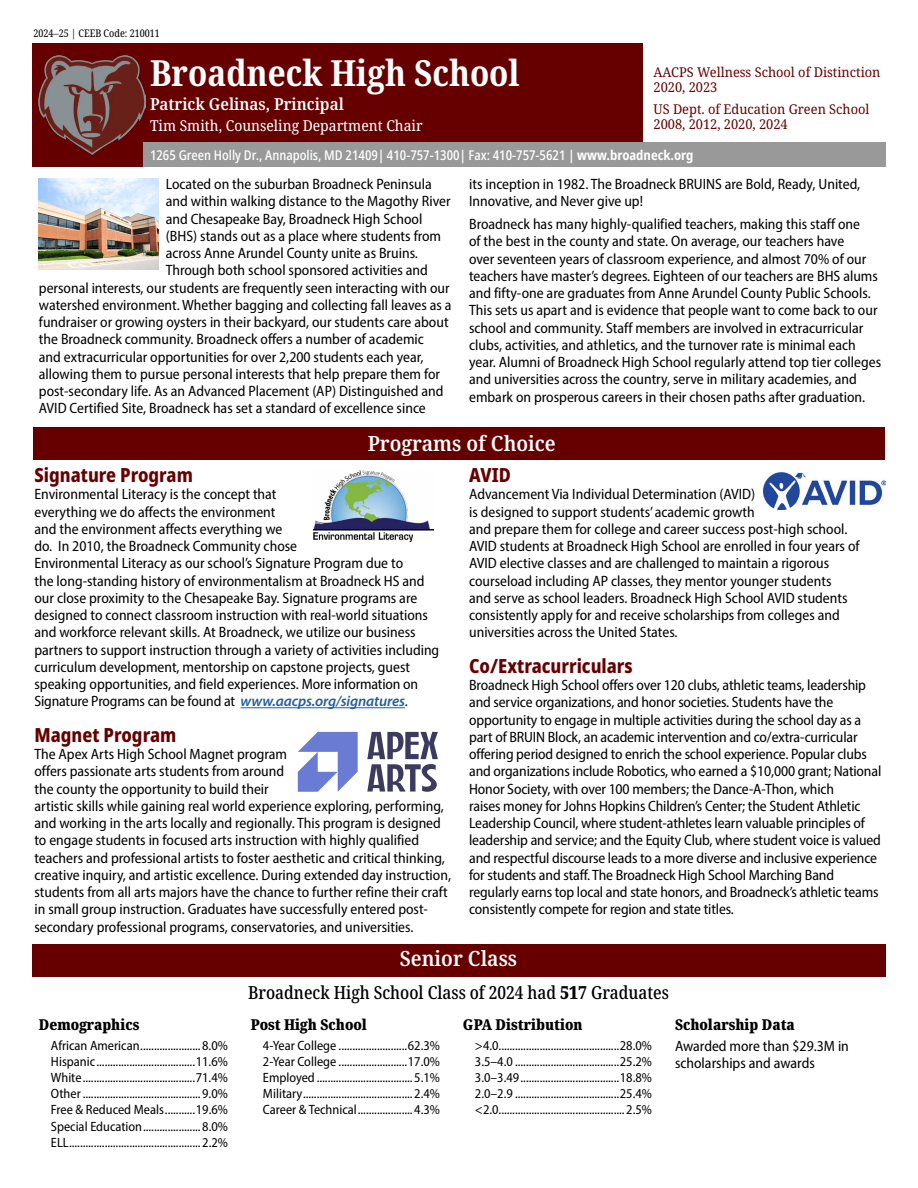
<style>
.page{position:relative;width:918px;height:1188px;background:#fff}
.page>*{position:absolute;margin:0;border:0;box-sizing:border-box;transform-origin:0 0}
.t1{font:700 condensed 36px "Noto Serif";color:#fff}
.t2{font:600 semi-condensed 21px "Noto Serif";color:#fff}
.t3{font:800 condensed 19.5px "Noto Sans";color:#600}
.t4{font:500 condensed 18px "Noto Serif";color:#000}
.t5{font:600 semi-condensed 16.5px "Noto Serif";color:#fff}
.t6{font:semi-condensed 15px/17.2px "Myriad Pro";color:#000}
.t7{font:900 condensed 15px "Noto Serif";color:#000}
.t8{font:semi-condensed 15px "Noto Serif";color:#fff}
.t9{font:semi-condensed 13.5px/16.2px "Myriad Pro";color:#000;text-align:justify}
.t10{font:13.5px/15px "Noto Serif";color:#600;scale:.95 1}
.t11{font:500 condensed 13.5px "Noto Sans";color:#fff}
.t12{font:condensed 10.5px "Noto Serif";color:#000}
.s1{font-weight:700}
.s2{font-weight:600;font-style:italic;font-stretch:normal;color:#215e9e}
.s3{font-weight:900}
</style>
<div class="page">
<div style="left:32px;top:44px;width:611px;height:123px;background:#600"></div>
<div style="left:33px;top:427px;width:852px;height:33px;background:#600"></div>
<hr style="left:241px;top:707px;width:164px;height:1px;background:#215e9e">
<img style="left:764px;top:473px;width:122px;height:37px">
<img style="left:314px;top:470px;width:119px;height:72px">
<img style="left:38px;top:179px;width:121px;height:91px">
<div style="left:33px;top:944px;width:853px;height:33px;background:#600"></div>
<div style="left:144px;top:143px;width:742px;height:24px;background:#999"></div>
<img style="left:39px;top:55px;width:107px;height:100px">
<svg style="left:298px;top:732px;width:60px;height:60px"></svg>
<svg style="left:367px;top:732px;width:71px;height:60px"></svg>
<p class="t12" style="left:34px;top:26px;width:128px">2024–25 | CEEB Code: 210011</p>
<h1 class="t1" style="left:150px;top:48px;width:371px">Broadneck High School</h1>
<p class="t5" style="left:150px;top:92px;width:195px">Patrick Gelinas, Principal</p>
<p class="t8" style="left:150px;top:115px;width:274px">Tim Smith, Counseling Department Chair</p>
<p class="t11" style="left:150px;top:146px;width:545px">1265 Green Holly Dr., Annapolis, MD 21409| 410-757-1300| Fax: 410-757-5621 | <span class="s1">www.broadneck.org</span></p>
<p class="t10" style="left:654px;top:65px;width:240px">AACPS Wellness School of Distinction<br>2020, 2023</p>
<p class="t10" style="left:654px;top:102px;width:229px">US Dept. of Education Green School<br>2008, 2012, 2020, 2024</p>
<p class="t6" style="left:166px;top:175px;width:268px">Located on the suburban Broadneck Peninsula</p>
<p class="t6" style="left:166px;top:193px;width:286px">and within walking distance to the Magothy River</p>
<p class="t6" style="left:166px;top:210px;width:258px">and Chesapeake Bay, Broadneck High School</p>
<p class="t6" style="left:166px;top:227px;width:277px">(BHS) stands out as a place where students from</p>
<p class="t6" style="left:166px;top:244px;width:254px">across Anne Arundel County unite as Bruins.</p>
<p class="t6" style="left:166px;top:262px;width:264px">Through both school sponsored activities and</p>
<p class="t6" style="left:39px;top:279px;width:412px">personal interests, our students are frequently seen interacting with our</p>
<p class="t6" style="left:39px;top:296px;width:414px">watershed environment. Whether bagging and collecting fall leaves as a</p>
<p class="t6" style="left:39px;top:313px;width:411px">fundraiser or growing oysters in their backyard, our students care about</p>
<p class="t6" style="left:39px;top:331px;width:387px">the Broadneck community. Broadneck offers a number of academic</p>
<p class="t6" style="left:39px;top:348px;width:386px">and extracurricular opportunities for over 2,200 students each year,</p>
<p class="t6" style="left:39px;top:365px;width:403px">allowing them to pursue personal interests that help prepare them for</p>
<p class="t6" style="left:39px;top:382px;width:406px">post-secondary life. As an Advanced Placement (AP) Distinguished and</p>
<p class="t6" style="left:39px;top:400px;width:388px">AVID Certified Site, Broadneck has set a standard of excellence since</p>
<p class="t6" style="left:469px;top:175px;width:393px">its inception in 1982. The Broadneck BRUINS are Bold, Ready, United,<br>Innovative, and Never give up!</p>
<p class="t6" style="left:469px;top:215px;width:414px">Broadneck has many highly-qualified teachers, making this staff one<br>of the best in the county and state. On average, our teachers have<br>over seventeen years of classroom experience, and almost 70% of our teachers have master’s degrees. Eighteen of our teachers are BHS alums and fifty-one are graduates from Anne Arundel County Public Schools.<br>This sets us apart and is evidence that people want to come back to our school and community. Staff members are involved in extracurricular clubs, activities, and athletics, and the turnover rate is minimal each year. Alumni of Broadneck High School regularly attend top tier colleges and universities across the country, serve in military academies, and embark on prosperous careers in their chosen paths after graduation.</p>
<h2 class="t2" style="left:368px;top:429px;width:190px">Programs of Choice</h2>
<h3 class="t3" style="left:34px;top:461px;width:160px">Signature Program</h3>
<p class="t6" style="left:34px;top:485px;width:406px">Environmental Literacy is the concept that<br>everything we do affects the environment<br>and the environment affects everything we<br>do. In 2010, the Broadneck Community chose<br>Environmental Literacy as our school’s Signature Program due to<br>the long-standing history of environmentalism at Broadneck HS and our close proximity to the Chesapeake Bay. Signature programs are designed to connect classroom instruction with real-world situations and workforce relevant skills. At Broadneck, we utilize our business partners to support instruction through a variety of activities including curriculum development, mentorship on capstone projects, guest speaking opportunities, and field experiences. More information on Signature Programs can be found at <span class="s2">www.aacps.org/signatures</span>.</p>
<h3 class="t3" style="left:34px;top:720px;width:143px">Magnet Program</h3>
<p class="t6" style="left:34px;top:745px;width:418px">The Apex Arts High School Magnet program<br>offers passionate arts students from around<br>the county the opportunity to build their<br>artistic skills while gaining real world experience exploring, performing, and working in the arts locally and regionally. This program is designed to engage students in focused arts instruction with highly qualified teachers and professional artists to foster aesthetic and critical thinking, creative inquiry, and artistic excellence. During extended day instruction, students from all arts majors have the chance to further refine their craft in small group instruction. Graduates have successfully entered post&shy;secondary professional programs, conservatories, and universities.</p>
<h3 class="t3" style="left:469px;top:461px;width:43px">AVID</h3>
<p class="t6" style="left:469px;top:485px;width:392px">Advancement Via Individual Determination (AVID)<br>is designed to support students’ academic growth<br>and prepare them for college and career success post-high school.<br>AVID students at Broadneck High School are enrolled in four years of AVID elective classes and are challenged to maintain a rigorous courseload including AP classes, they mentor younger students<br>and serve as school leaders. Broadneck High School AVID students consistently apply for and receive scholarships from colleges and universities across the United States.</p>
<h3 class="t3" style="left:469px;top:651px;width:165px">Co/Extracurriculars</h3>
<p class="t6" style="left:469px;top:676px;width:414px">Broadneck High School offers over 120 clubs, athletic teams, leadership and service organizations, and honor societies. Students have the opportunity to engage in multiple activities during the school day as a part of BRUIN Block, an academic intervention and co/extra-curricular offering period designed to enrich the school experience. Popular clubs and organizations include Robotics, who earned a $10,000 grant; National Honor Society, with over 100 members; the Dance-A-Thon, which<br>raises money for Johns Hopkins Children’s Center; the Student Athletic Leadership Council, where student-athletes learn valuable principles of leadership and service; and the Equity Club, where student voice is valued and respectful discourse leads to a more diverse and inclusive experience for students and staff. The Broadneck High School Marching Band regularly earns top local and state honors, and Broadneck’s athletic teams consistently compete for region and state titles.</p>
<p class="t7" style="left:39px;top:1014px;width:102px">Demographics</p>
<p class="t9" style="left:51px;top:1037px;width:179px">African American...................... 8.0% Hispanic....................................11.6% White.........................................71.4% Other........................................... 9.0% Free &amp; Reduced Meals...........19.6% Special Education..................... 8.0% ELL................................................ 2.2%</p>
<h2 class="t2" style="left:400px;top:944px;width:119px">Senior Class</h2>
<p class="t4" style="left:248px;top:980px;width:422px">Broadneck High School Class of 2024 had <span class="s3">517</span> Graduates</p>
<p class="t7" style="left:251px;top:1014px;width:118px">Post High School</p>
<p class="t9" style="left:263px;top:1037px;width:178px">4-Year College .........................62.3% 2-Year College .........................17.0% Employed ................................... 5.1% Military........................................ 2.4% Career &amp; Technical.................... 4.3%</p>
<p class="t7" style="left:463px;top:1014px;width:121px">GPA Distribution</p>
<p class="t9" style="left:475px;top:1037px;width:178px">&gt;4.0............................................28.0% 3.5–4.0 ......................................25.2% 3.0–3.49....................................18.8% 2.0–2.9 ......................................25.4% &lt;2.0.............................................. 2.5%</p>
<p class="t7" style="left:675px;top:1014px;width:121px">Scholarship Data</p>
<p class="t6" style="left:675px;top:1037px;width:175px">Awarded more than $29.3M in scholarships and awards</p>
</div>
